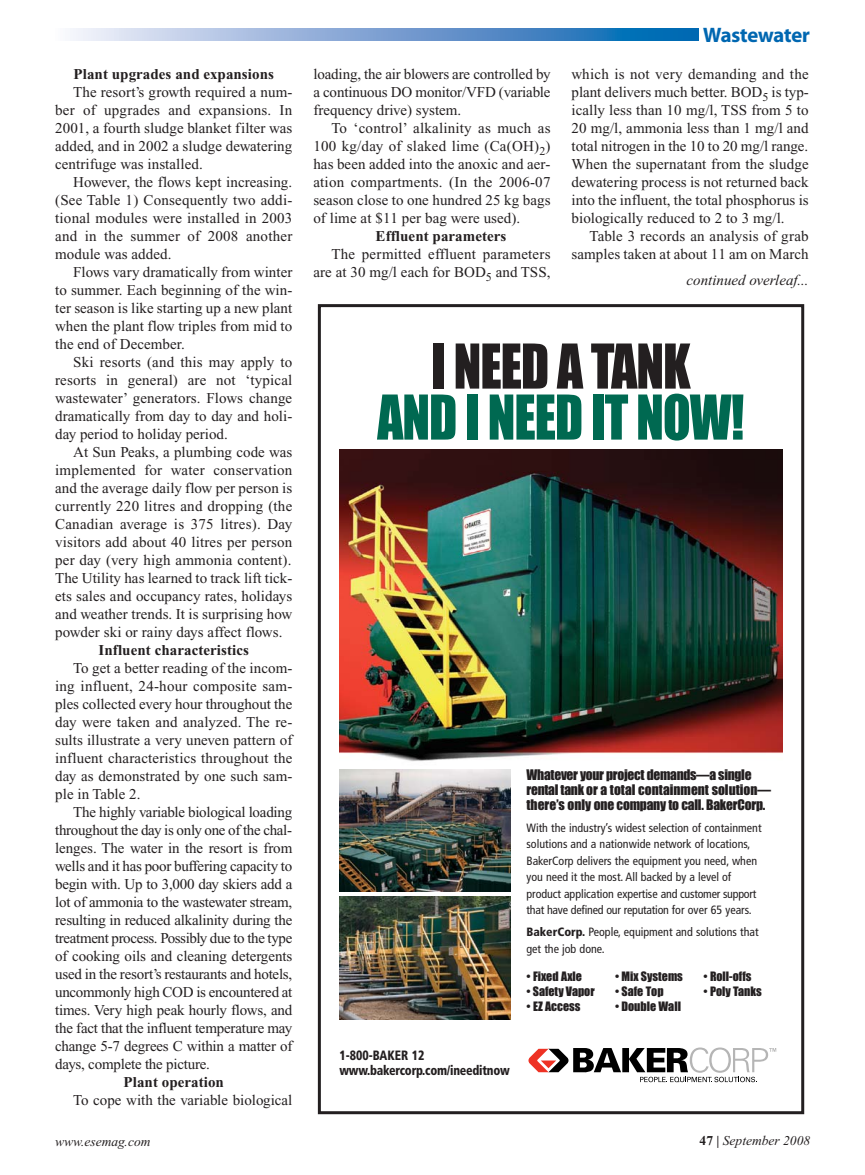
<style>
.page{position:relative;width:865px;height:1175px;background:#fff}
.page>*{position:absolute;margin:0;border:0;box-sizing:border-box;transform-origin:0 0}
.t1{font:57px/51px "Impact+T42+RJZCFS";letter-spacing:-.02em;color:#006951;text-align:center;scale:.9 1}
.t2{font:21px "Myriad Headline";letter-spacing:-.005em;color:#0067b1}
.t3{font:15px "Times New Roman";letter-spacing:.005em;color:#231f20}
.t4{font:15px "Times New Roman";letter-spacing:-.015em;color:#231f20}
.t5{font:15px "Times New Roman";letter-spacing:-.02em;color:#231f20}
.t6{font:700 15px "Times New Roman";letter-spacing:.005em;color:#231f20}
.t7{font:15px "Times New Roman";letter-spacing:-.025em;color:#231f20}
.t8{font:italic 15px "Times New Roman";color:#231f20}
.t9{font:13.5px/15px "Impact+T42+RJZCFS";letter-spacing:-.015em;color:#231f20}
.t10{font:13.5px/15px "Frutiger Black Cn+ZNEPFK";letter-spacing:-.02em;color:#231f20;scale:.9 1}
.t11{font:italic 13.5px "Times New Roman";color:#231f20}
.t12{font:12px/16.5px "Frutiger Cn+CJTCVS";color:#231f20}
.t13{font:12px "Impact+T42+RJZCFS";color:#231f20}
.s1{color:#231f20}
.s2{font-family:"Frutiger Black Cn+ZNEPFK"}
.s3{font-weight:700;font-style:normal}
</style>
<div class="page">
<svg style="left:70px;top:29px;width:628px;height:12px;background:#78a3d2"></svg>
<div style="left:318px;top:304px;width:486px;height:810px;border:3px solid #231f20"></div>
<img style="left:339px;top:449px;width:443px;height:313px">
<svg style="left:528px;top:1047px;width:248px;height:35px"></svg>
<img style="left:339px;top:770px;width:171px;height:121px">
<img style="left:339px;top:897px;width:171px;height:123px">
<p class="t6" style="left:74px;top:69px;width:202px">Plant upgrades and expansions</p>
<p class="t3" style="left:73px;top:87px;width:221px">The resort’s growth required a num-</p>
<p class="t3" style="left:55px;top:105px;width:239px">ber of upgrades and expansions. In</p>
<p class="t3" style="left:55px;top:123px;width:238px">2001, a fourth sludge blanket filter was</p>
<p class="t3" style="left:55px;top:141px;width:239px">added, and in 2002 a sludge dewatering</p>
<p class="t3" style="left:55px;top:159px;width:149px">centrifuge was installed.</p>
<p class="t3" style="left:73px;top:177px;width:220px">However, the flows kept increasing.</p>
<p class="t3" style="left:55px;top:195px;width:239px">(See Table 1) Consequently two addi-</p>
<p class="t3" style="left:55px;top:213px;width:239px">tional modules were installed in 2003</p>
<p class="t3" style="left:55px;top:231px;width:239px">and in the summer of 2008 another</p>
<p class="t3" style="left:55px;top:249px;width:118px">module was added.</p>
<p class="t3" style="left:73px;top:267px;width:220px">Flows vary dramatically from winter</p>
<p class="t3" style="left:55px;top:285px;width:239px">to summer. Each beginning of the win-</p>
<p class="t3" style="left:55px;top:303px;width:239px">ter season is like starting up a new plant</p>
<p class="t3" style="left:55px;top:321px;width:239px">when the plant flow triples from mid to</p>
<p class="t3" style="left:55px;top:339px;width:131px">the end of December.</p>
<p class="t3" style="left:73px;top:357px;width:220px">Ski resorts (and this may apply to</p>
<p class="t3" style="left:55px;top:375px;width:239px">resorts in general) are not ‘typical</p>
<p class="t3" style="left:55px;top:393px;width:238px">wastewater’ generators. Flows change</p>
<p class="t3" style="left:55px;top:411px;width:239px">dramatically from day to day and holi-</p>
<p class="t3" style="left:55px;top:429px;width:174px">day period to holiday period.</p>
<p class="t3" style="left:73px;top:447px;width:220px">At Sun Peaks, a plumbing code was</p>
<p class="t3" style="left:55px;top:465px;width:239px">implemented for water conservation</p>
<p class="t3" style="left:55px;top:483px;width:239px">and the average daily flow per person is</p>
<p class="t3" style="left:55px;top:501px;width:239px">currently 220 litres and dropping (the</p>
<p class="t3" style="left:55px;top:519px;width:238px">Canadian average is 375 litres). Day</p>
<p class="t3" style="left:55px;top:537px;width:239px">visitors add about 40 litres per person</p>
<p class="t3" style="left:55px;top:555px;width:238px">per day (very high ammonia content).</p>
<p class="t3" style="left:55px;top:573px;width:239px">The Utility has learned to track lift tick-</p>
<p class="t3" style="left:55px;top:591px;width:239px">ets sales and occupancy rates, holidays</p>
<p class="t3" style="left:55px;top:609px;width:238px">and weather trends. It is surprising how</p>
<p class="t3" style="left:55px;top:627px;width:229px">powder ski or rainy days affect flows.</p>
<p class="t6" style="left:98px;top:645px;width:152px">Influent characteristics</p>
<p class="t3" style="left:73px;top:663px;width:221px">To get a better reading of the incom-</p>
<p class="t3" style="left:55px;top:681px;width:239px">ing influent, 24-hour composite sam-</p>
<p class="t3" style="left:55px;top:699px;width:239px">ples collected every hour throughout the</p>
<p class="t3" style="left:55px;top:717px;width:239px">day were taken and analyzed. The re-</p>
<p class="t3" style="left:55px;top:735px;width:239px">sults illustrate a very uneven pattern of</p>
<p class="t3" style="left:55px;top:753px;width:239px">influent characteristics throughout the</p>
<p class="t3" style="left:55px;top:771px;width:239px">day as demonstrated by one such sam-</p>
<p class="t3" style="left:55px;top:789px;width:87px">ple in Table 2.</p>
<p class="t4" style="left:73px;top:807px;width:220px">The highly variable biological loading</p>
<p class="t5" style="left:55px;top:825px;width:238px">throughout the day is only one of the chal-</p>
<p class="t3" style="left:55px;top:843px;width:239px">lenges. The water in the resort is from</p>
<p class="t5" style="left:55px;top:861px;width:238px">wells and it has poor buffering capacity to</p>
<p class="t4" style="left:55px;top:879px;width:239px">begin with. Up to 3,000 day skiers add a</p>
<p class="t4" style="left:55px;top:897px;width:239px">lot of ammonia to the wastewater stream,</p>
<p class="t4" style="left:55px;top:915px;width:238px">resulting in reduced alkalinity during the</p>
<p class="t7" style="left:55px;top:933px;width:239px">treatment process. Possibly due to the type</p>
<p class="t3" style="left:55px;top:951px;width:239px">of cooking oils and cleaning detergents</p>
<p class="t4" style="left:55px;top:969px;width:239px">used in the resort’s restaurants and hotels,</p>
<p class="t5" style="left:55px;top:987px;width:239px">uncommonly high COD is encountered at</p>
<p class="t3" style="left:55px;top:1005px;width:239px">times. Very high peak hourly flows, and</p>
<p class="t4" style="left:55px;top:1023px;width:238px">the fact that the influent temperature may</p>
<p class="t4" style="left:55px;top:1041px;width:239px">change 5-7 degrees C within a matter of</p>
<p class="t4" style="left:55px;top:1059px;width:156px">days, complete the picture.</p>
<p class="t6" style="left:123px;top:1077px;width:102px">Plant operation</p>
<p class="t3" style="left:73px;top:1095px;width:220px">To cope with the variable biological</p>
<p class="t3" style="left:313px;top:69px;width:238px">loading, the air blowers are controlled by</p>
<p class="t3" style="left:313px;top:87px;width:239px">a continuous DO monitor/VFD (variable</p>
<p class="t3" style="left:313px;top:105px;width:149px">frequency drive) system.</p>
<p class="t3" style="left:331px;top:123px;width:220px">To ‘control’ alkalinity as much as</p>
<p class="t3" style="left:313px;top:141px;width:239px">100 kg/day of slaked lime (Ca(OH)<sub>2</sub>)</p>
<p class="t3" style="left:313px;top:159px;width:238px">has been added into the anoxic and aer-</p>
<p class="t3" style="left:313px;top:177px;width:238px">ation compartments. (In the 2006-07</p>
<p class="t3" style="left:313px;top:195px;width:239px">season close to one hundred 25 kg bags</p>
<p class="t3" style="left:313px;top:213px;width:208px">of lime at $11 per bag were used).</p>
<p class="t6" style="left:375px;top:231px;width:132px">Effluent parameters</p>
<p class="t3" style="left:331px;top:249px;width:220px">The permitted effluent parameters</p>
<p class="t3" style="left:313px;top:267px;width:238px">are at 30 mg/l each for BOD<sub>5</sub> and TSS,</p>
<p class="t2" style="left:703px;top:27px;width:108px">Wastewater</p>
<p class="t3" style="left:571px;top:69px;width:239px">which is not very demanding and the</p>
<p class="t3" style="left:571px;top:87px;width:239px">plant delivers much better. BOD<sub>5</sub> is typ-</p>
<p class="t3" style="left:571px;top:105px;width:238px">ically less than 10 mg/l, TSS from 5 to</p>
<p class="t3" style="left:571px;top:123px;width:239px">20 mg/l, ammonia less than 1 mg/l and</p>
<p class="t3" style="left:571px;top:141px;width:238px">total nitrogen in the 10 to 20 mg/l range.</p>
<p class="t3" style="left:571px;top:159px;width:238px">When the supernatant from the sludge</p>
<p class="t3" style="left:571px;top:177px;width:238px">dewatering process is not returned back</p>
<p class="t3" style="left:571px;top:195px;width:239px">into the influent, the total phosphorus is</p>
<p class="t3" style="left:571px;top:213px;width:214px">biologically reduced to 2 to 3 mg/l.</p>
<p class="t3" style="left:589px;top:231px;width:220px">Table 3 records an analysis of grab</p>
<p class="t3" style="left:571px;top:249px;width:239px">samples taken at about 11 am on March</p>
<p class="t8" style="left:686px;top:274px;width:124px">continued overleaf...</p>
<p class="t1" style="left:377px;top:344px;width:409px"><span class="s1">I NEED A TANK<br></span>AND I NEED IT NOW!</p>
<p class="t9" style="left:526px;top:768px;width:246px">Whatever your project demands—a single rental tank or a total containment solution— there’s only one company to call. BakerCorp.</p>
<p class="t12" style="left:526px;top:820px;width:236px">With the industry’s widest selection of containment solutions and a nationwide network of locations, BakerCorp delivers the equipment you need, when you need it the most. All backed by a level of product application expertise and customer support that have defined our reputation for over 65 years.</p>
<p class="t12" style="left:526px;top:924px;width:233px"><span class="s2">BakerCorp.</span> People, equipment and solutions that get the job done.</p>
<p class="t10" style="left:339px;top:1047px;width:191px">1-800-BAKER 12 www.bakercorp.com/ineeditnow</p>
<p class="t13" style="left:526px;top:972px;width:57px">• Fixed Axle</p>
<p class="t13" style="left:526px;top:987px;width:70px">• Safety Vapor</p>
<p class="t13" style="left:526px;top:1002px;width:55px">• EZ Access</p>
<p class="t13" style="left:615px;top:972px;width:69px">• Mix Systems</p>
<p class="t13" style="left:615px;top:987px;width:50px">• Safe Top</p>
<p class="t13" style="left:615px;top:1002px;width:67px">• Double Wall</p>
<p class="t13" style="left:703px;top:972px;width:49px">• Roll-offs</p>
<p class="t13" style="left:703px;top:987px;width:60px">• Poly Tanks</p>
<p class="t11" style="left:55px;top:1137px;width:97px">www.esemag.com</p>
<p class="t11" style="left:699px;top:1135px;width:112px"><span class="s3">47 |</span> September 2008</p>
</div>
